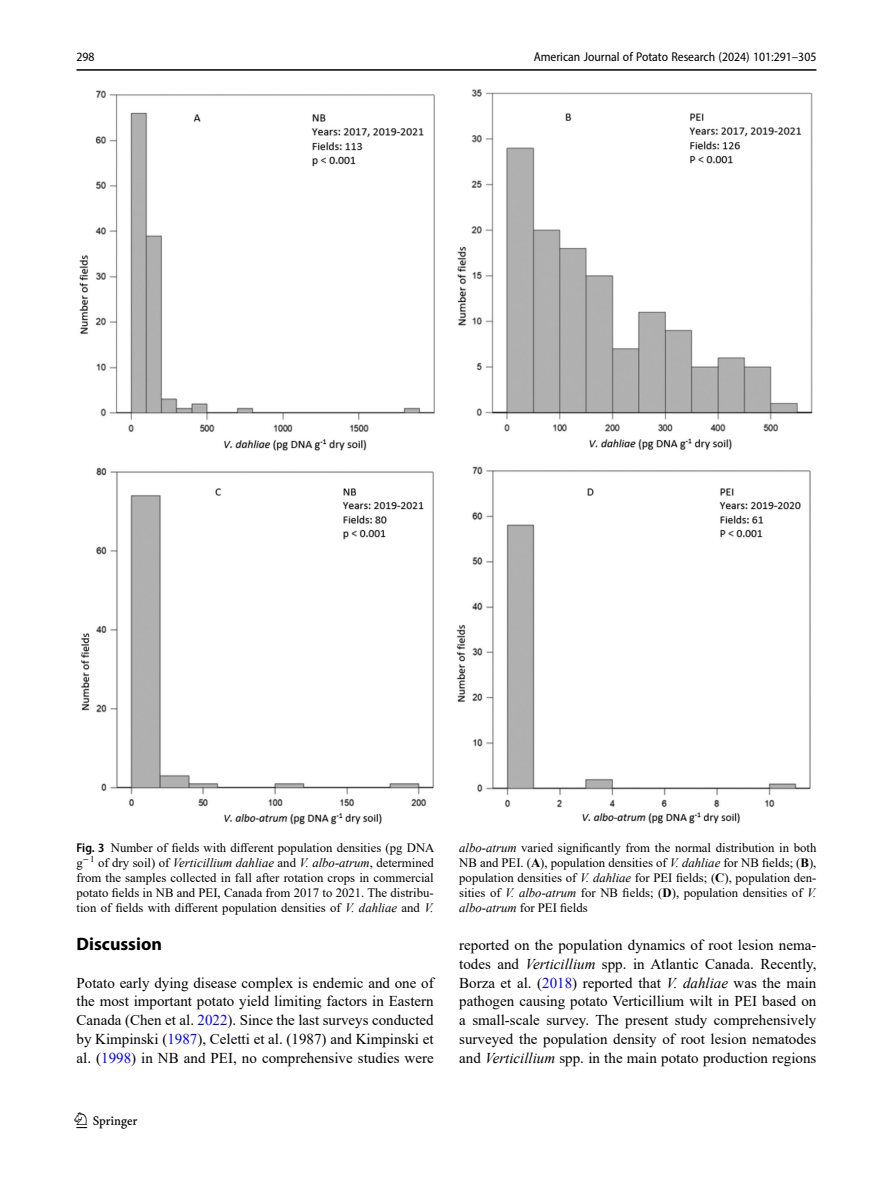
<style>
.page{position:relative;width:893px;height:1187px;background:#fff}
.page>*{position:absolute;margin:0;border:0;box-sizing:border-box;transform-origin:0 0}
.t1{font:22.5px "Springnew";color:#000}
.Head_1{font:700 18px "Myriad Pro";color:#000}
.Body_Text{font:15px/18.8px "Times New Roman";color:#000;text-align:justify}
.Figure_Caption{font:12.75px/15px "Times New Roman";color:#000;text-align:justify}
.t2{font:semi-condensed 12.75px "Myriad Pro";color:#000}
.s1{font-family:"Myriad Pro";font-weight:600;font-stretch:semi-condensed}
.s2{font-style:italic}
.s3{font-weight:700}
.s4{color:#00f}
</style>
<div class="page">
<hr style="left:77px;top:69px;width:739px;height:2px;background:#000">
<img style="left:79px;top:89px;width:734px;height:736px">
<p class="t2" style="left:77px;top:49px;width:20px">298</p>
<p class="t2" style="left:534px;top:49px;width:284px">American Journal of Potato Research (2024) 101:291–305</p>
<p class="Figure_Caption" style="left:77px;top:839px;width:359px"><span class="s1">Fig. 3</span> Number of fields with different population densities (pg DNA g<sup>−</sup><sup>1</sup> of dry soil) of <span class="s2">Verticillium dahliae</span> and <span class="s2">V. albo-atrum</span>, determined from the samples collected in fall after rotation crops in commercial potato fields in NB and PEI, Canada from 2017 to 2021. The distribu&shy;tion of fields with different population densities of <span class="s2">V. dahliae</span> and <span class="s2">V.</span></p>
<p class="Figure_Caption" style="left:459px;top:839px;width:359px"><span class="s2">albo-atrum</span> varied significantly from the normal distribution in both NB and PEI. (<span class="s3">A</span>), population densities of <span class="s2">V. dahliae</span> for NB fields; (<span class="s3">B</span>), population densities of <span class="s2">V. dahliae</span> for PEI fields; (<span class="s3">C</span>), population den&shy;sities of <span class="s2">V. albo-atrum</span> for NB fields; (<span class="s3">D</span>), population densities of <span class="s2">V. albo-atrum</span> for PEI fields</p>
<p class="Head_1" style="left:77px;top:932px;width:87px">Discussion</p>
<p class="Body_Text" style="left:77px;top:972px;width:359px">Potato early dying disease complex is endemic and one of the most important potato yield limiting factors in Eastern Canada (Chen et al. <span class="s4">2022</span>). Since the last surveys conducted by Kimpinski (<span class="s4">1987</span>), Celetti et al. (1987) and Kimpinski et al. (<span class="s4">1998</span>) in NB and PEI, no comprehensive studies were</p>
<h1 class="t1" style="left:77px;top:1107px;width:63px">1 3</h1>
<p class="Body_Text" style="left:459px;top:935px;width:359px">reported on the population dynamics of root lesion nema&shy;todes and <span class="s2">Verticillium</span> spp. in Atlantic Canada. Recently, Borza et al. (<span class="s4">2018</span>) reported that <span class="s2">V. dahliae</span> was the main pathogen causing potato Verticillium wilt in PEI based on a small-scale survey. The present study comprehensively surveyed the population density of root lesion nematodes and <span class="s2">Verticillium</span> spp. in the main potato production regions</p>
</div>
